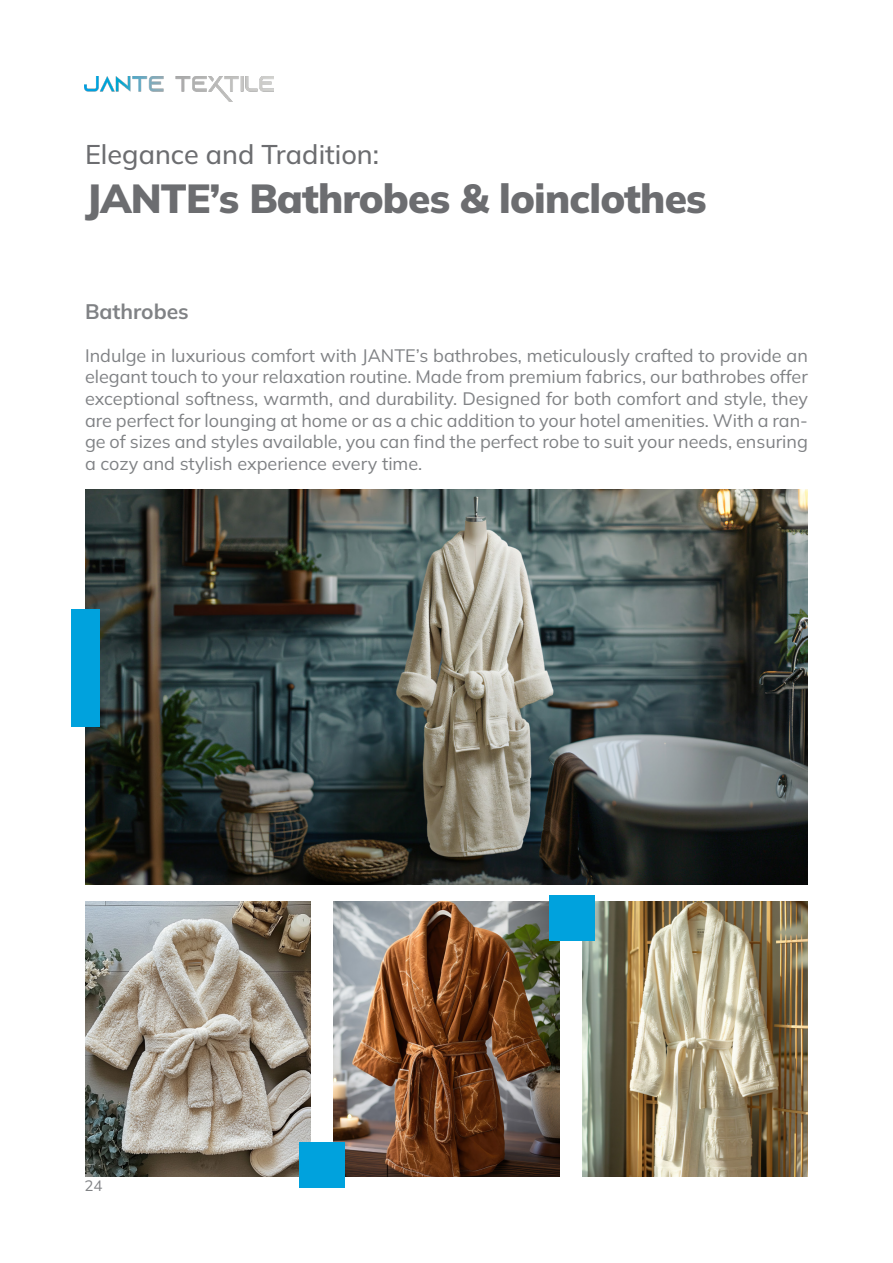
<style>
.page{position:relative;width:893px;height:1263px;background:#fff}
.page>*{position:absolute;margin:0;border:0;box-sizing:border-box;transform-origin:0 0}
.t1{font:900 40.5px "Mulish";letter-spacing:-.02em;color:#6c6d70}
.t2{font:500 27px "Mulish";color:#6c6d70}
.t3{font:700 21px "Mulish";color:#808285}
.t4{font:18px/21.6px "Mulish";color:#808285;text-align:justify}
.t5{font:15px "Mulish";color:#808285}
</style>
<div class="page">
<img style="left:85px;top:77px;width:188px;height:24px">
<img style="left:85px;top:489px;width:723px;height:395px">
<img style="left:85px;top:901px;width:226px;height:276px">
<img style="left:334px;top:901px;width:225px;height:276px">
<img style="left:582px;top:901px;width:226px;height:276px">
<div style="left:299px;top:1142px;width:45px;height:45px;background:#00a2dd"></div>
<div style="left:549px;top:895px;width:45px;height:45px;background:#00a2dd"></div>
<div style="left:71px;top:609px;width:29px;height:118px;background:#00a2dd"></div>
<p class="t2" style="left:85px;top:136px;width:296px">Elegance and Tradition:</p>
<p class="t1" style="left:85px;top:170px;width:623px">JANTE’s Bathrobes &amp; loinclothes</p>
<p class="t3" style="left:85px;top:296px;width:105px">Bathrobes</p>
<p class="t4" style="left:85px;top:344px;width:724px">Indulge in luxurious comfort with JANTE’s bathrobes, meticulously crafted to provide an elegant touch to your relaxation routine. Made from premium fabrics, our bathrobes offer exceptional softness, warmth, and durability. Designed for both comfort and style, they are perfect for lounging at home or as a chic addition to your hotel amenities. With a ran&shy;ge of sizes and styles available, you can find the perfect robe to suit your needs, ensuring a cozy and stylish experience every time.</p>
<p class="t5" style="left:84px;top:1175px;width:19px">24</p>
</div>
